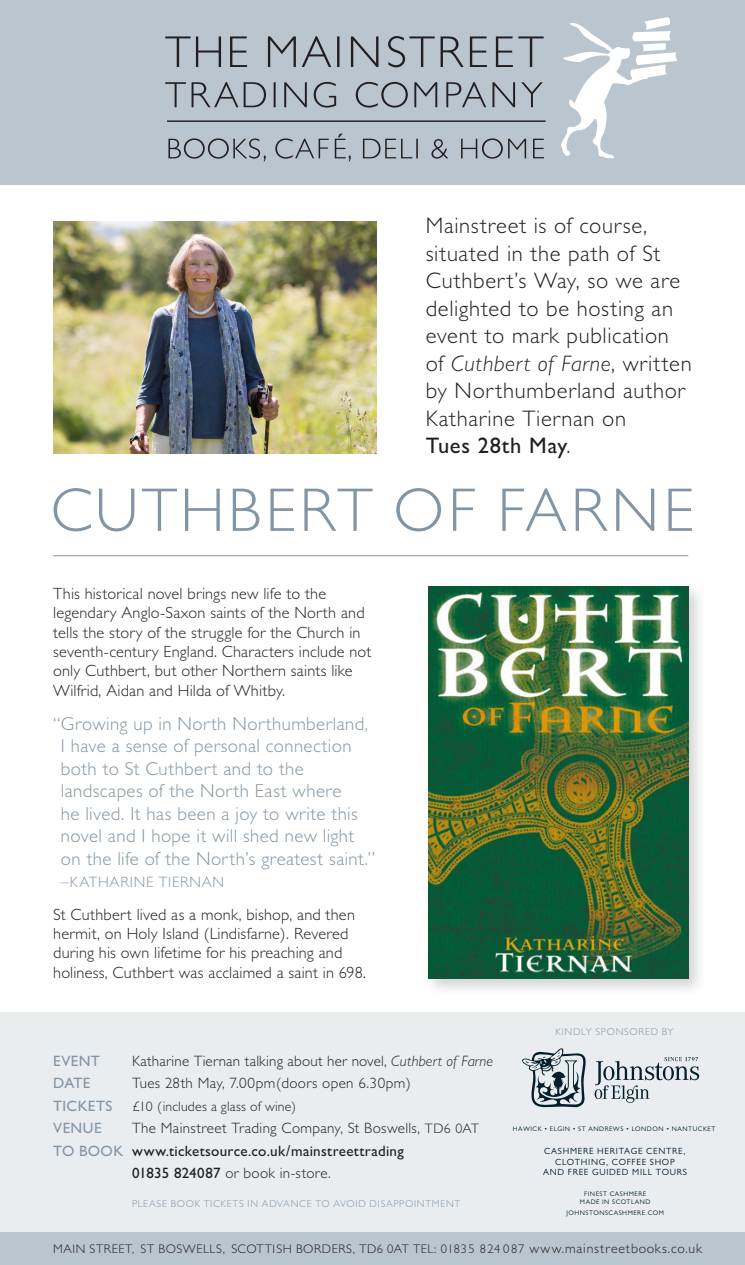
<style>
.page{position:relative;width:745px;height:1265px;background:#fff}
.page>*{position:absolute;margin:0;border:0;box-sizing:border-box;transform-origin:0 0}
.t1{font:300 61.88px "Gill Sans";letter-spacing:.055em;color:#8395a3}
.t2{font:300 22.5px/27.5px "M Gill Sans";letter-spacing:.03em;color:#231f20}
.t3{font:300 18.75px/22.5px "M Gill Sans";letter-spacing:.02em;color:#8395a3}
.t4{font:300 16.25px/19.4px "M Gill Sans";letter-spacing:.01em;color:#231f20}
.t5{font:300 15px "M Gill Sans";letter-spacing:.02em;color:#231f20}
.t6{font:15px/22.5px "M Gill Sans";letter-spacing:.02em;color:#231f20;text-align:center}
.t7{font:15px "M Gill Sans";letter-spacing:.025em;color:#8395a3}
.t8{font:300 15px "M Gill Sans";letter-spacing:.05em;color:#8395a3}
.t9{font:300 13.75px "M Gill Sans";letter-spacing:.015em;color:#231f20}
.t10{font:300 12.5px "M Gill Sans";letter-spacing:.045em;color:#231f20}
.t11{font:300 10px "M Gill Sans";letter-spacing:.075em;color:#8395a3}
.t12{font:9px/10.8px "Gill Sans MT Pro";letter-spacing:.08em;color:#031f2c;text-align:center}
.t13{font:6.62px/8px "Gill Sans MT Pro";letter-spacing:.08em;color:#031f2c;text-align:center}
.s1{font-style:italic}
.s2{font-weight:400}
.s3{font-size:16.25px}
.s4{font-size:13.75px}
.s5{color:#8395a3}
.s6{font-weight:300}
</style>
<div class="page">
<div style="left:0;top:1012px;width:744px;height:220px;background:#e9edf0"></div>
<div style="left:0;top:1232px;width:744px;height:33px;background:#b9c5cf"></div>
<svg style="left:522px;top:1048px;width:64px;height:60px"></svg>
<svg style="left:594px;top:1057px;width:104px;height:46px"></svg>
<hr style="left:53px;top:555px;width:634px;height:1px;background:#8395a3">
<div style="left:423px;top:582px;width:283px;height:415px;background:#231f20;opacity:.2"></div>
<img style="left:428px;top:586px;width:259px;height:392px">
<div style="left:0;top:0;width:744px;height:184px;background:#b9c5cf"></div>
<svg style="left:168px;top:134px;width:375px;height:28px"></svg>
<svg style="left:165px;top:82px;width:377px;height:26px"></svg>
<svg style="left:165px;top:36px;width:378px;height:31px"></svg>
<hr style="left:167px;top:120px;width:378px;height:2px;background:#231f20">
<svg style="left:561px;top:17px;width:116px;height:142px"></svg>
<img style="left:53px;top:221px;width:323px;height:233px">
<p class="t2" style="left:425px;top:212px;width:267px">Mainstreet is of course, situated in the path of St<br>Cuthbert’s Way, so we are delighted to be hosting an event to mark publication of <span class="s1">Cuthbert of Farne</span>, written by Northumberland author<br>Katharine Tiernan on<br><span class="s2">Tues 28th May</span>.</p>
<p class="t1" style="left:50px;top:462px;width:644px">CUTHBERT OF FARNE</p>
<p class="t4" style="left:53px;top:584px;width:319px">This historical novel brings new life to the legendary Anglo-Saxon saints of the North and tells the story of the struggle for the Church in seventh-century England. Characters include not only Cuthbert, but other Northern saints like Wilfrid, Aidan and Hilda of Whitby.</p>
<p class="t3" style="left:61px;top:712px;width:315px;text-indent:-8px">“Growing up in North Northumberland, I have a sense of personal connection both to St Cuthbert and to the landscapes of the North East where<br>he lived. It has been a joy to write this novel and I hope it will shed new light on the life of the North’s greatest saint.”</p>
<p class="t8" style="left:61px;top:874px;width:165px"><span class="s3">–</span>KATHARINE TIERNAN</p>
<p class="t4" style="left:53px;top:905px;width:314px">St Cuthbert lived as a monk, bishop, and then hermit, on Holy Island (Lindisfarne). Revered during his own lifetime for his preaching and holiness, Cuthbert was acclaimed a saint in 698.</p>
<p class="t7" style="left:53px;top:1052px;width:48px">EVENT</p>
<p class="t5" style="left:132px;top:1052px;width:362px">Katharine Tiernan talking about her novel, <span class="s1">Cuthbert of Farne</span></p>
<p class="t7" style="left:53px;top:1075px;width:39px">DATE</p>
<p class="t5" style="left:132px;top:1075px;width:280px">Tues 28th May, 7.00pm(doors open 6.30pm)</p>
<p class="t7" style="left:53px;top:1097px;width:61px">TICKETS</p>
<p class="t9" style="left:132px;top:1099px;width:165px">£10 (includes a glass of wine)</p>
<p class="t7" style="left:53px;top:1120px;width:50px">VENUE</p>
<p class="t5" style="left:132px;top:1120px;width:348px">The Mainstreet Trading Company, St Boswells, <span class="s4">TD6 0AT</span></p>
<p class="t6" style="left:53px;top:1140px;width:352px"><span class="s5">TO BOOK</span> www.ticketsource.co.uk/mainstreettrading<br>01835 824087 <span class="s6">or book in-store.</span></p>
<p class="t11" style="left:132px;top:1198px;width:329px">PLEASE BOOK TICKETS IN ADVANCE TO AVOID DISAPPOINTMENT</p>
<p class="t11" style="left:555px;top:1026px;width:119px">KINDLY SPONSORED BY</p>
<p class="t13" style="left:512px;top:1125px;width:204px">HAWICK • ELGIN • ST ANDREWS • LONDON • NANTUCKET</p>
<p class="t12" style="left:542px;top:1145px;width:145px">CASHMERE HERITAGE CENTRE,<br>CLOTHING, COFFEE SHOP<br>AND FREE GUIDED MILL TOURS</p>
<p class="t12" style="left:543px;top:1148px;width:145px">CLOTHING, COFFEE SHOP<br>AND FREE GUIDED MILL TOURS</p>
<p class="t13" style="left:579px;top:1198px;width:72px">FINEST CASHMERE<br>MADE IN SCOTLAND</p>
<p class="t13" style="left:579px;top:1190px;width:72px">FINEST CASHMERE<br>MAD IN SCOTLAND</p>
<p class="t13" style="left:566px;top:1209px;width:99px">JOHNSTONSCASHMERE.COM</p>
<p class="t10" style="left:53px;top:1242px;width:650px">MAIN STREET, ST BOSWELLS, SCOTTISH BORDERS, TD6 0AT TEL: 01835 824 087 <span class="s4">www.mainstreetbooks.co.uk</span></p>
</div>
